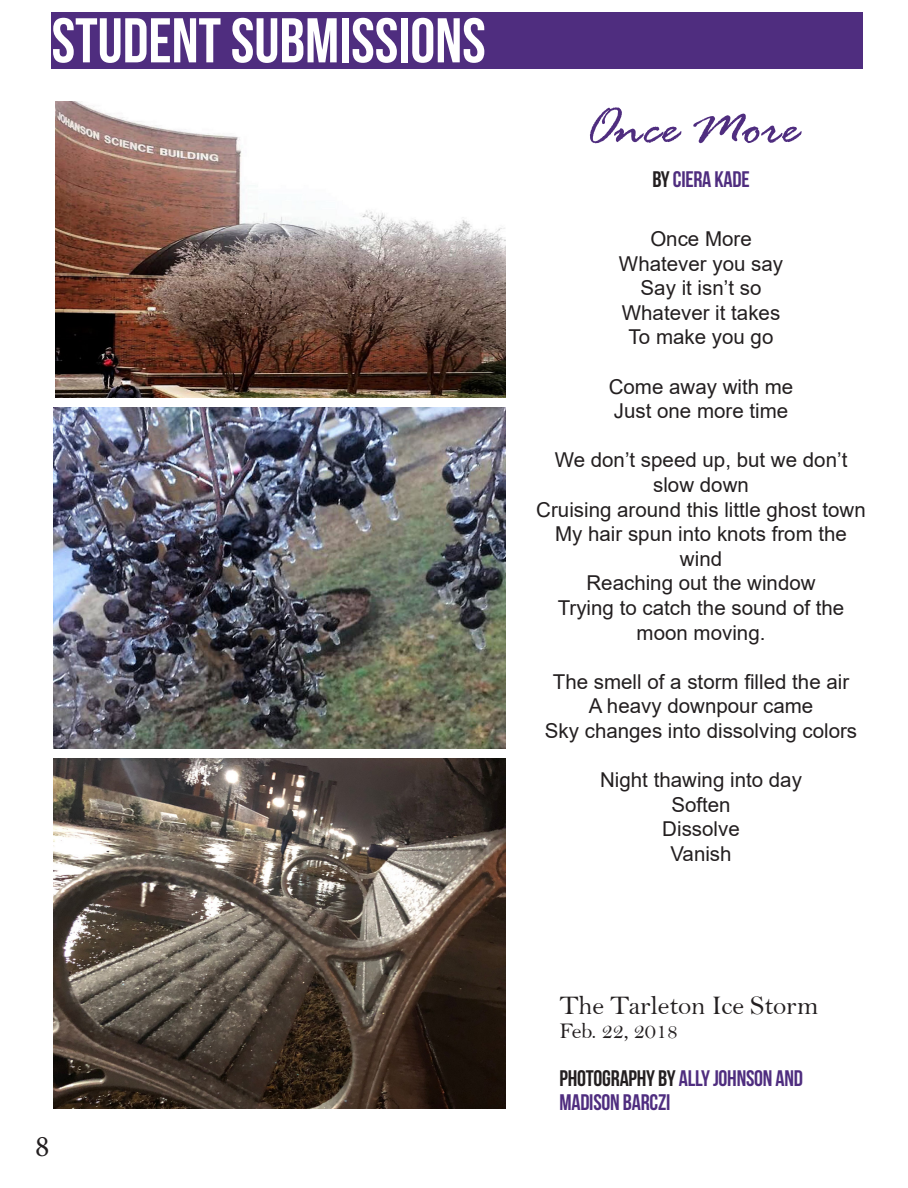
<style>
.page{position:relative;width:908px;height:1188px;background:#fff}
.page>*{position:absolute;margin:0;border:0;box-sizing:border-box;transform-origin:0 0}
.t1{font:63px "Bebas Neue";color:#fff}
.t2{font:italic 55.5px "Rage";letter-spacing:-.01em;color:#4f2d7f}
.t3{font:30px "Minion Pro";color:#231f20}
.t4{font:27px "Bell";letter-spacing:-.01em;color:#231f20}
.t5{font:22.5px/24px "Bebas Neue";letter-spacing:-.01em;color:#4f2d7f}
.t6{font:22.5px "Bell";letter-spacing:-.01em;color:#231f20}
.t7{font:20.55px/24.6px "Arial";color:#231f20;text-align:center}
.s1{color:#231f20}
</style>
<div class="page">
<div style="left:52px;top:13px;width:810px;height:56px;background:#4f2d7f"></div>
<img style="left:56px;top:102px;width:449px;height:296px">
<img style="left:53px;top:407px;width:452px;height:342px">
<img style="left:54px;top:758px;width:451px;height:350px">
<p class="t1" style="left:52px;top:6px;width:435px">STUDENT SUBMISSIONS</p>
<p class="t2" style="left:584px;top:97px;width:216px">Once More</p>
<p class="t5" style="left:652px;top:167px;width:99px"><span class="s1">BY</span> CIERA KADE</p>
<p class="t7" style="left:650px;top:226px;width:103px">Once More</p>
<p class="t7" style="left:618px;top:251px;width:166px">Whatever you say</p>
<p class="t7" style="left:640px;top:276px;width:122px">Say it isn’t so</p>
<p class="t7" style="left:621px;top:300px;width:160px">Whatever it takes</p>
<p class="t7" style="left:628px;top:325px;width:146px">To make you go</p>
<p class="t7" style="left:608px;top:374px;width:186px">Come away with me</p>
<p class="t7" style="left:613px;top:399px;width:176px">Just one more time</p>
<p class="t7" style="left:554px;top:448px;width:294px">We don’t speed up, but we don’t slow down</p>
<p class="t7" style="left:536px;top:497px;width:331px">Cruising around this little ghost town</p>
<p class="t7" style="left:555px;top:522px;width:293px">My hair spun into knots from the wind</p>
<p class="t7" style="left:586px;top:571px;width:230px">Reaching out the window</p>
<p class="t7" style="left:557px;top:595px;width:288px">Trying to catch the sound of the moon moving.</p>
<p class="t7" style="left:552px;top:669px;width:298px">The smell of a storm filled the air</p>
<p class="t7" style="left:588px;top:694px;width:226px">A heavy downpour came</p>
<p class="t7" style="left:544px;top:718px;width:314px">Sky changes into dissolving colors</p>
<p class="t7" style="left:600px;top:767px;width:203px">Night thawing into day</p>
<p class="t7" style="left:671px;top:792px;width:61px">Soften</p>
<p class="t7" style="left:662px;top:817px;width:79px">Dissolve</p>
<p class="t7" style="left:670px;top:841px;width:63px">Vanish</p>
<p class="t3" style="left:35px;top:1126px;width:16px">8</p>
<p class="t4" style="left:559px;top:989px;width:260px">The Tarleton Ice Storm</p>
<p class="t6" style="left:559px;top:1017px;width:120px">Feb. 22, 2018</p>
<p class="t5" style="left:559px;top:1066px;width:245px"><span class="s1">PHOTOGRAPHY BY</span> ALLY JOHNSON AND<br>MADISON BARCZI</p>
</div>
